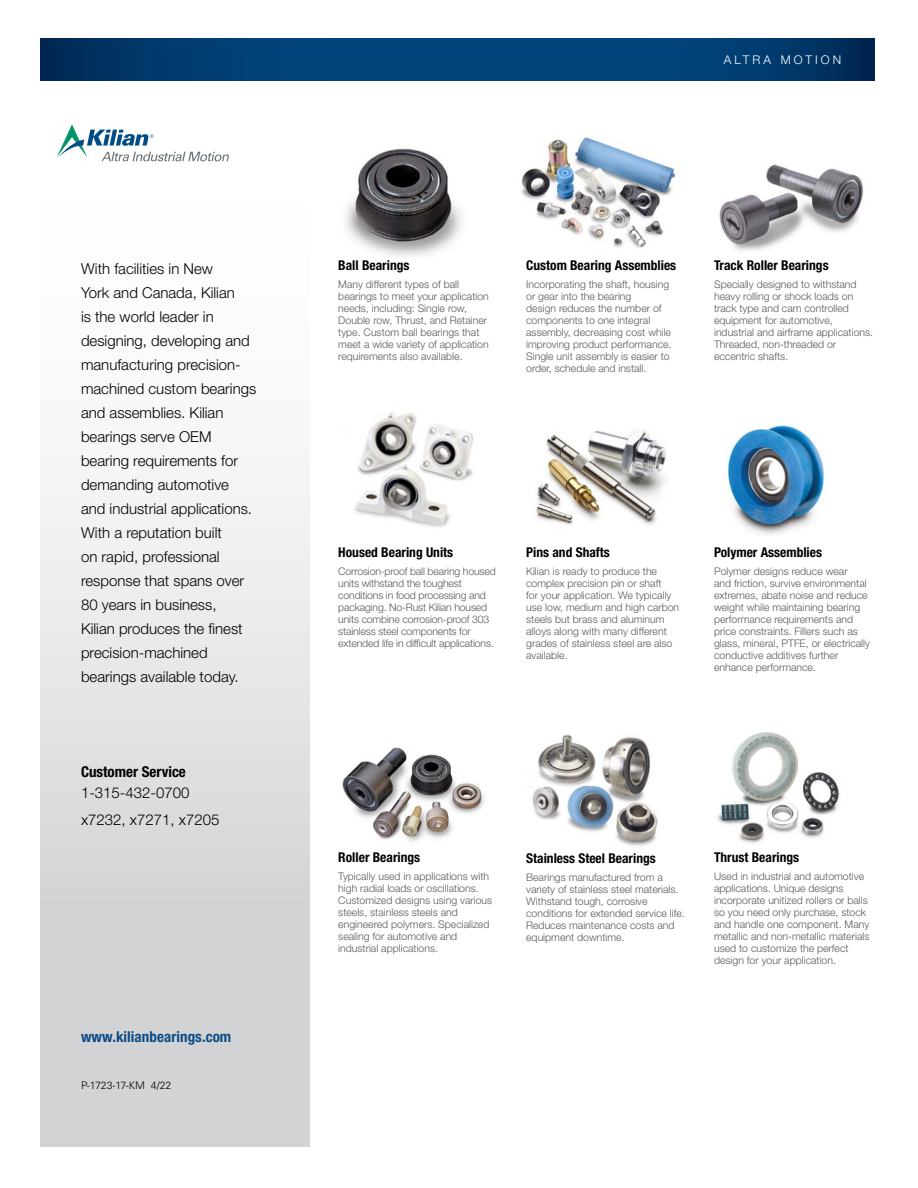
<style>
.page{position:relative;width:918px;height:1188px;background:#fff}
.page>*{position:absolute;margin:0;border:0;box-sizing:border-box;transform-origin:0 0}
._01-intro{font:300 15px/24px "Helvetica Neue LT Std";color:#000}
._02-Name{font:700 condensed 15px/21px "Helvetica Neue LT Std";color:#000}
.address{font:700 condensed 15px "Helvetica Neue LT Std";letter-spacing:.005em;color:#0d4c85}
._02-Name-2{font:700 condensed 13.5px "Helvetica Neue LT Std";color:#000}
.t1{font:300 12px "Helvetica Neue LT Std";letter-spacing:.25em;color:#fff}
._03-Body{font:300 10.5px/12px "Helvetica Neue LT Std";color:#58595b}
.P-Number_ETC{font:300 10.5px "Univers LT Std";color:#000}
.s1{font-weight:300;font-stretch:normal}
</style>
<div class="page">
<svg style="left:40px;top:39px;width:835px;height:41px;background:#003d71"></svg>
<div style="left:40px;top:188px;width:270px;height:959px;background:#d1d3d4"></div>
<div style="left:37px;top:152px;width:278px;height:754px;background:linear-gradient(to bottom,#fff,#d7d9da)"></div>
<img style="left:345px;top:148px;width:117px;height:108px">
<img style="left:521px;top:136px;width:155px;height:112px">
<img style="left:354px;top:413px;width:120px;height:114px">
<img style="left:727px;top:425px;width:99px;height:110px">
<img style="left:536px;top:430px;width:130px;height:95px">
<img style="left:342px;top:747px;width:144px;height:95px">
<img style="left:532px;top:734px;width:126px;height:112px">
<img style="left:717px;top:732px;width:122px;height:111px">
<img style="left:719px;top:164px;width:145px;height:87px">
<svg style="left:57px;top:124px;width:172px;height:37px"></svg>
<p class="t1" style="left:724px;top:52px;width:119px">ALTRA MOTION</p>
<p class="_01-intro" style="left:81px;top:256px;width:177px">With facilities in New<br>York and Canada, Kilian<br>is the world leader in designing, developing and manufacturing precision&shy;machined custom bearings and assemblies. Kilian bearings serve OEM bearing requirements for demanding automotive and industrial applications.<br>With a reputation built<br>on rapid, professional response that spans over<br>80 years in business,<br>Kilian produces the finest precision-machined bearings available today.</p>
<p class="_02-Name-2" style="left:338px;top:257px;width:73px">Ball Bearings</p>
<p class="_03-Body" style="left:338px;top:278px;width:152px">Many different types of ball bearings to meet your application needs, including: Single row,<br>Double row, Thrust, and Retainer type. Custom ball bearings that meet a wide variety of application requirements also available.</p>
<p class="_02-Name-2" style="left:338px;top:544px;width:116px">Housed Bearing Units</p>
<p class="_03-Body" style="left:338px;top:565px;width:159px">Corrosion-proof ball bearing housed units withstand the toughest conditions in food processing and packaging. No-Rust Kilian housed units combine corrosion-proof 303 stainless steel components for extended life in difficult applications.</p>
<p class="_02-Name-2" style="left:526px;top:257px;width:152px">Custom Bearing Assemblies</p>
<p class="_03-Body" style="left:526px;top:278px;width:147px">Incorporating the shaft, housing or gear into the bearing<br>design reduces the number of components to one integral assembly, decreasing cost while improving product performance.<br>Single unit assembly is easier to order, schedule and install.</p>
<p class="_02-Name-2" style="left:526px;top:544px;width:85px">Pins and Shafts</p>
<p class="_03-Body" style="left:526px;top:565px;width:155px">Kilian is ready to produce the complex precision pin or shaft<br>for your application. We typically use low, medium and high carbon steels but brass and aluminum alloys along with many different grades of stainless steel are also available.</p>
<p class="_02-Name-2" style="left:714px;top:257px;width:116px">Track Roller Bearings</p>
<p class="_03-Body" style="left:714px;top:278px;width:161px">Specially designed to withstand heavy rolling or shock loads on track type and cam controlled equipment for automotive, industrial and airframe applications.<br>Threaded, non-threaded or eccentric shafts.</p>
<p class="_02-Name-2" style="left:714px;top:544px;width:110px">Polymer Assemblies</p>
<p class="_03-Body" style="left:714px;top:565px;width:157px">Polymer designs reduce wear<br>and friction, survive environmental extremes, abate noise and reduce weight while maintaining bearing performance requirements and price constraints. Fillers such as glass, mineral, PTFE, or electrically conductive additives further enhance performance.</p>
<p class="_02-Name" style="left:81px;top:761px;width:110px">Customer Service<br><span class="s1">1-315-432-0700</span></p>
<p class="_01-intro" style="left:81px;top:807px;width:140px">x7232, x7271, x7205</p>
<p class="address" style="left:81px;top:1028px;width:152px">www.kilianbearings.com</p>
<p class="P-Number_ETC" style="left:81px;top:1079px;width:66px">P-1723-17-KM</p>
<p class="P-Number_ETC" style="left:151px;top:1079px;width:22px">4/22</p>
<p class="_02-Name-2" style="left:338px;top:849px;width:83px">Roller Bearings</p>
<p class="_03-Body" style="left:338px;top:870px;width:156px">Typically used in applications with high radial loads or oscillations.<br>Customized designs using various steels, stainless steels and engineered polymers. Specialized sealing for automotive and industrial applications.</p>
<p class="_02-Name-2" style="left:526px;top:850px;width:131px">Stainless Steel Bearings</p>
<p class="_03-Body" style="left:526px;top:871px;width:160px">Bearings manufactured from a variety of stainless steel materials.<br>Withstand tough, corrosive conditions for extended service life.<br>Reduces maintenance costs and equipment downtime.</p>
<p class="_02-Name-2" style="left:714px;top:849px;width:87px">Thrust Bearings</p>
<p class="_03-Body" style="left:714px;top:870px;width:157px">Used in industrial and automotive applications. Unique designs incorporate unitized rollers or balls so you need only purchase, stock and handle one component. Many metallic and non-metallic materials used to customize the perfect design for your application.</p>
</div>
